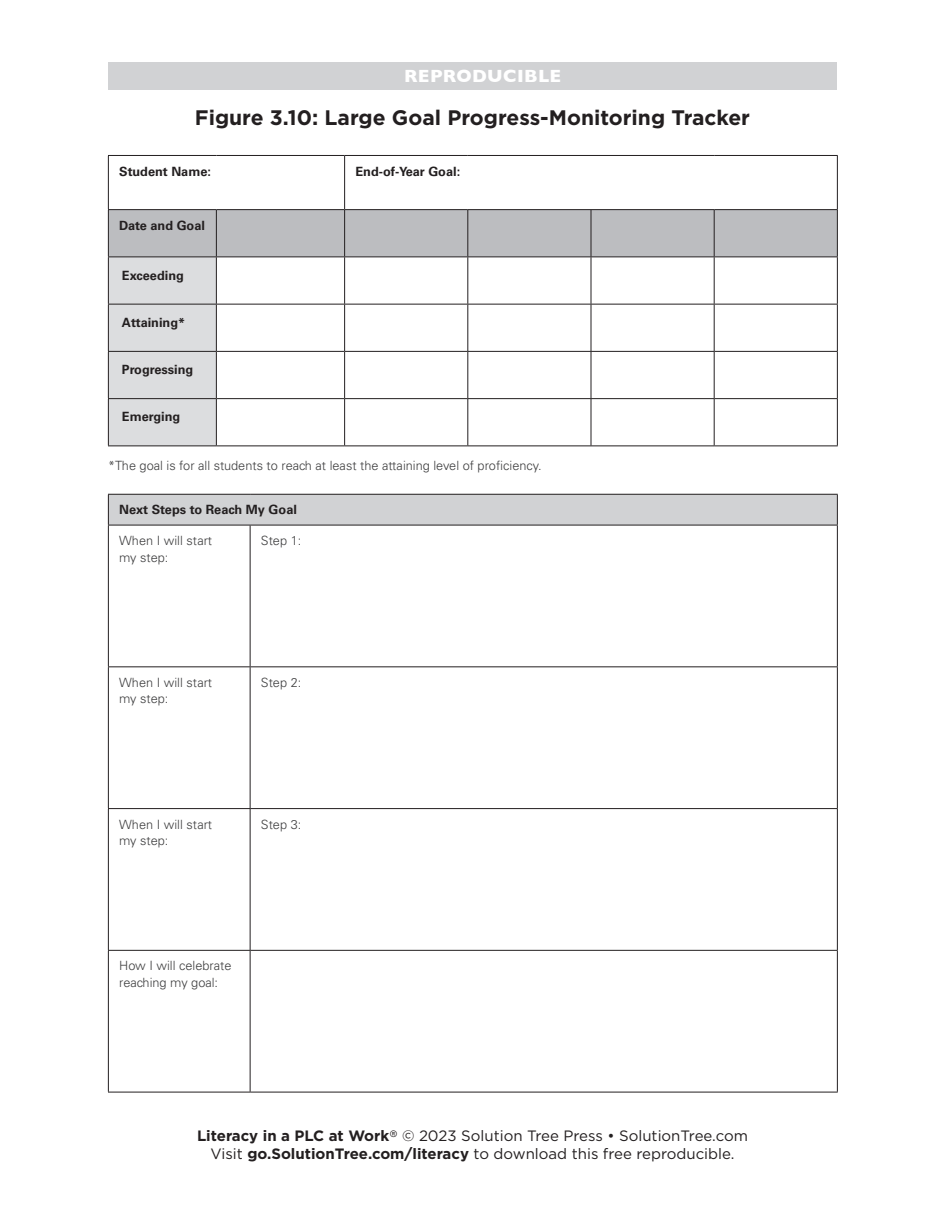
<style>
.page{position:relative;width:945px;height:1215px;background:#fff}
.page>*{position:absolute;margin:0;border:0;box-sizing:border-box;transform-origin:0 0}
.repro_title{font:700 21px "Gotham";color:#231f20}
.t1{font:700 18px "Gill Sans";letter-spacing:.02em;color:#fff}
.t2{font:15px/18px "Gotham";color:#231f20;text-align:center}
.figure_text{font:300 12.75px/16.6px "Univers LT Std";color:#3e3e3f}
.figure_head{font:700 12.75px "Univers LT Std";color:#231f20}
.figure_text-2{font:700 12.75px "Univers LT Std";color:#231f20}
.s1{font-weight:700}
.s2{font-family:"Quicksand";font-weight:300}
</style>
<div class="page">
<div style="left:108px;top:62px;width:729px;height:28px;background:#d1d2d4"></div>
<svg style="left:109px;top:210px;width:728px;height:236px"></svg>
<svg style="left:217px;top:258px;width:620px;height:188px"></svg>
<hr style="left:108px;top:210px;width:1px;height:47px;background:#231f20">
<hr style="left:216px;top:210px;width:1px;height:47px;background:#231f20">
<hr style="left:344px;top:210px;width:1px;height:47px;background:#231f20">
<hr style="left:467px;top:210px;width:1px;height:47px;background:#231f20">
<hr style="left:591px;top:210px;width:1px;height:47px;background:#231f20">
<hr style="left:714px;top:210px;width:1px;height:47px;background:#231f20">
<hr style="left:837px;top:210px;width:1px;height:47px;background:#231f20">
<hr style="left:108px;top:257px;width:108px;height:1px;background:#231f20">
<hr style="left:108px;top:257px;width:1px;height:47px;background:#231f20">
<hr style="left:216px;top:257px;width:129px;height:1px;background:#231f20">
<hr style="left:216px;top:257px;width:1px;height:47px;background:#231f20">
<hr style="left:345px;top:257px;width:123px;height:1px;background:#231f20">
<hr style="left:344px;top:257px;width:1px;height:47px;background:#231f20">
<hr style="left:468px;top:257px;width:123px;height:1px;background:#231f20">
<hr style="left:467px;top:257px;width:1px;height:47px;background:#231f20">
<hr style="left:591px;top:257px;width:123px;height:1px;background:#231f20">
<hr style="left:591px;top:257px;width:1px;height:47px;background:#231f20">
<hr style="left:714px;top:257px;width:124px;height:1px;background:#231f20">
<hr style="left:714px;top:257px;width:1px;height:47px;background:#231f20">
<hr style="left:837px;top:257px;width:1px;height:47px;background:#231f20">
<hr style="left:108px;top:304px;width:108px;height:1px;background:#231f20">
<hr style="left:108px;top:305px;width:1px;height:46px;background:#231f20">
<hr style="left:216px;top:304px;width:129px;height:1px;background:#231f20">
<hr style="left:216px;top:305px;width:1px;height:46px;background:#231f20">
<hr style="left:345px;top:304px;width:123px;height:1px;background:#231f20">
<hr style="left:344px;top:305px;width:1px;height:46px;background:#231f20">
<hr style="left:468px;top:304px;width:123px;height:1px;background:#231f20">
<hr style="left:467px;top:305px;width:1px;height:46px;background:#231f20">
<hr style="left:591px;top:304px;width:123px;height:1px;background:#231f20">
<hr style="left:591px;top:305px;width:1px;height:46px;background:#231f20">
<hr style="left:714px;top:304px;width:124px;height:1px;background:#231f20">
<hr style="left:714px;top:305px;width:1px;height:46px;background:#231f20">
<hr style="left:837px;top:305px;width:1px;height:46px;background:#231f20">
<hr style="left:108px;top:351px;width:108px;height:1px;background:#231f20">
<hr style="left:108px;top:352px;width:1px;height:46px;background:#231f20">
<hr style="left:216px;top:351px;width:129px;height:1px;background:#231f20">
<hr style="left:216px;top:352px;width:1px;height:46px;background:#231f20">
<hr style="left:345px;top:351px;width:123px;height:1px;background:#231f20">
<hr style="left:344px;top:352px;width:1px;height:46px;background:#231f20">
<hr style="left:468px;top:351px;width:123px;height:1px;background:#231f20">
<hr style="left:467px;top:352px;width:1px;height:46px;background:#231f20">
<hr style="left:591px;top:351px;width:123px;height:1px;background:#231f20">
<hr style="left:591px;top:352px;width:1px;height:46px;background:#231f20">
<hr style="left:714px;top:351px;width:124px;height:1px;background:#231f20">
<hr style="left:714px;top:352px;width:1px;height:46px;background:#231f20">
<hr style="left:837px;top:352px;width:1px;height:46px;background:#231f20">
<hr style="left:108px;top:398px;width:108px;height:1px;background:#231f20">
<hr style="left:108px;top:399px;width:1px;height:47px;background:#231f20">
<hr style="left:216px;top:398px;width:129px;height:1px;background:#231f20">
<hr style="left:216px;top:399px;width:1px;height:47px;background:#231f20">
<hr style="left:345px;top:398px;width:123px;height:1px;background:#231f20">
<hr style="left:344px;top:399px;width:1px;height:47px;background:#231f20">
<hr style="left:468px;top:398px;width:123px;height:1px;background:#231f20">
<hr style="left:467px;top:399px;width:1px;height:47px;background:#231f20">
<hr style="left:591px;top:398px;width:123px;height:1px;background:#231f20">
<hr style="left:591px;top:399px;width:1px;height:47px;background:#231f20">
<hr style="left:714px;top:398px;width:124px;height:1px;background:#231f20">
<hr style="left:714px;top:399px;width:1px;height:47px;background:#231f20">
<hr style="left:837px;top:399px;width:1px;height:47px;background:#231f20">
<hr style="left:108px;top:446px;width:108px;height:1px;background:#231f20">
<hr style="left:216px;top:446px;width:129px;height:1px;background:#231f20">
<hr style="left:345px;top:446px;width:123px;height:1px;background:#231f20">
<hr style="left:468px;top:446px;width:123px;height:1px;background:#231f20">
<hr style="left:591px;top:446px;width:123px;height:1px;background:#231f20">
<hr style="left:714px;top:446px;width:124px;height:1px;background:#231f20">
<hr style="left:108px;top:156px;width:1px;height:53px;background:#231f20">
<hr style="left:108px;top:155px;width:108px;height:1px;background:#231f20">
<hr style="left:216px;top:155px;width:129px;height:1px;background:#231f20">
<hr style="left:345px;top:155px;width:123px;height:1px;background:#231f20">
<hr style="left:468px;top:155px;width:123px;height:1px;background:#231f20">
<hr style="left:591px;top:155px;width:123px;height:1px;background:#231f20">
<hr style="left:714px;top:155px;width:124px;height:1px;background:#231f20">
<hr style="left:344px;top:156px;width:1px;height:53px;background:#231f20">
<hr style="left:837px;top:156px;width:1px;height:53px;background:#231f20">
<hr style="left:108px;top:209px;width:108px;height:1px;background:#231f20">
<hr style="left:216px;top:209px;width:129px;height:1px;background:#231f20">
<hr style="left:345px;top:209px;width:123px;height:1px;background:#231f20">
<hr style="left:468px;top:209px;width:123px;height:1px;background:#231f20">
<hr style="left:591px;top:209px;width:123px;height:1px;background:#231f20">
<hr style="left:714px;top:209px;width:124px;height:1px;background:#231f20">
<div style="left:108px;top:494px;width:729px;height:31px;background:#d1d2d4"></div>
<hr style="left:108px;top:494px;width:142px;height:1px;background:#231f20">
<hr style="left:108px;top:495px;width:1px;height:30px;background:#231f20">
<hr style="left:250px;top:494px;width:588px;height:1px;background:#231f20">
<hr style="left:837px;top:495px;width:1px;height:30px;background:#231f20">
<hr style="left:108px;top:525px;width:142px;height:1px;background:#231f20">
<hr style="left:108px;top:525px;width:1px;height:141px;background:#231f20">
<hr style="left:250px;top:525px;width:588px;height:1px;background:#231f20">
<hr style="left:250px;top:525px;width:1px;height:141px;background:#231f20">
<hr style="left:837px;top:525px;width:1px;height:141px;background:#231f20">
<hr style="left:108px;top:666px;width:142px;height:1px;background:#231f20">
<hr style="left:108px;top:667px;width:1px;height:141px;background:#231f20">
<hr style="left:250px;top:666px;width:588px;height:1px;background:#231f20">
<hr style="left:250px;top:667px;width:1px;height:141px;background:#231f20">
<hr style="left:837px;top:667px;width:1px;height:141px;background:#231f20">
<hr style="left:108px;top:808px;width:142px;height:1px;background:#231f20">
<hr style="left:108px;top:809px;width:1px;height:141px;background:#231f20">
<hr style="left:250px;top:808px;width:588px;height:1px;background:#231f20">
<hr style="left:250px;top:809px;width:1px;height:141px;background:#231f20">
<hr style="left:837px;top:809px;width:1px;height:141px;background:#231f20">
<hr style="left:108px;top:950px;width:142px;height:1px;background:#231f20">
<hr style="left:108px;top:951px;width:1px;height:141px;background:#231f20">
<hr style="left:250px;top:950px;width:588px;height:1px;background:#231f20">
<hr style="left:250px;top:951px;width:1px;height:141px;background:#231f20">
<hr style="left:837px;top:951px;width:1px;height:141px;background:#231f20">
<hr style="left:108px;top:1092px;width:142px;height:1px;background:#231f20">
<hr style="left:250px;top:1092px;width:588px;height:1px;background:#231f20">
<h2 class="t1" style="left:404px;top:62px;width:158px">REPRODUCIBLE</h2>
<p class="repro_title" style="left:195px;top:103px;width:557px">Figure 3.10: Large Goal Progress-Monitoring Tracker</p>
<p class="figure_text-2" style="left:119px;top:164px;width:93px">Student Name:</p>
<p class="figure_text-2" style="left:355px;top:164px;width:106px">End-of-Year Goal:</p>
<p class="figure_head" style="left:119px;top:218px;width:87px">Date and Goal</p>
<p class="figure_head" style="left:122px;top:268px;width:64px">Exceeding</p>
<p class="figure_head" style="left:122px;top:315px;width:65px">Attaining*</p>
<p class="figure_head" style="left:122px;top:362px;width:73px">Progressing</p>
<p class="figure_head" style="left:122px;top:409px;width:60px">Emerging</p>
<p class="figure_text" style="left:108px;top:458px;width:435px">*The goal is for all students to reach at least the attaining level of proficiency.</p>
<p class="figure_head" style="left:119px;top:502px;width:179px">Next Steps to Reach My Goal</p>
<p class="figure_text" style="left:119px;top:532px;width:95px">When I will start my step:</p>
<p class="figure_text" style="left:261px;top:532px;width:42px">Step 1:</p>
<p class="figure_text" style="left:119px;top:674px;width:95px">When I will start my step:</p>
<p class="figure_text" style="left:261px;top:674px;width:42px">Step 2:</p>
<p class="figure_text" style="left:119px;top:816px;width:95px">When I will start my step:</p>
<p class="figure_text" style="left:261px;top:816px;width:42px">Step 3:</p>
<p class="figure_text" style="left:119px;top:958px;width:114px">How I will celebrate reaching my goal:</p>
<p class="t2" style="left:197px;top:1126px;width:552px"><span class="s1">Literacy in a PLC at Work</span><span class="s2">®</span> © 2023 Solution Tree Press • SolutionTree.com<br>Visit <span class="s1">go.SolutionTree.com/literacy</span> to download this free reproducible.</p>
</div>
